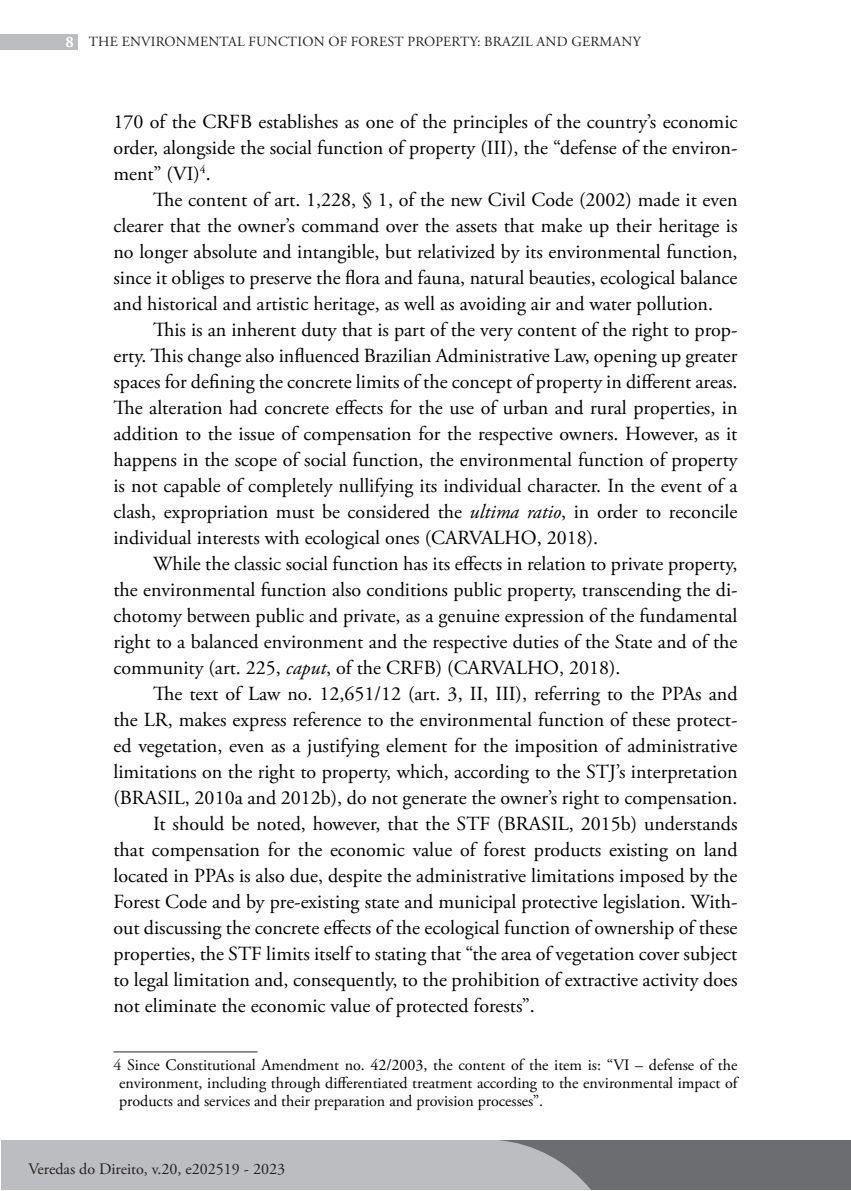
<style>
.page{position:relative;width:851px;height:1191px;background:#fff}
.page>*{position:absolute;margin:0;border:0;box-sizing:border-box;transform-origin:0 0}
.t1{font:20px/26px "Adobe Garamond Pro";color:#000001;text-align:justify}
.t2{font:16px/18px "Adobe Garamond Pro";color:#000001;text-align:justify}
.t3{font:16px "Adobe Garamond Pro";color:#231f20}
.t4{font:14px "Adobe Garamond Pro";letter-spacing:.015em;color:#231f20}
.s1{font-weight:700;font-size:16px;color:#fff}
.s2{font-style:italic}
.s3{color:#231f20}
</style>
<div class="page">
<div style="left:1px;top:1140px;width:849px;height:50px;background:#6c6d70"></div>
<div style="left:0;top:34px;width:77px;height:16px;background:#bcbdc0"></div>
<div style="left:1px;top:1140px;width:590px;height:50px;background:#bcbdc0"></div>
<hr style="left:113px;top:1051px;width:144px;height:1px;background:#231f20">
<p class="t4" style="left:65px;top:34px;width:576px"><span class="s1">8</span> THE ENVIRONMENTAL FUNCTION OF FOREST PROPERTY: BRAZIL AND GERMANY</p>
<p class="t1" style="left:113px;top:109px;width:625px">170 of the CRFB establishes as one of the principles of the country’s economic order, alongside the social function of property (III), the “defense of the environ&shy;ment” (VI)<sup>4</sup>.</p>
<p class="t1" style="left:113px;top:187px;width:625px;text-indent:40px">The content of art. 1,228, § 1, of the new Civil Code (2002) made it even clearer that the owner’s command over the assets that make up their heritage is no longer absolute and intangible, but relativized by its environmental function, since it obliges to preserve the flora and fauna, natural beauties, ecological balance and historical and artistic heritage, as well as avoiding air and water pollution.</p>
<p class="t1" style="left:113px;top:317px;width:625px;text-indent:40px">This is an inherent duty that is part of the very content of the right to prop&shy;erty. This change also influenced Brazilian Administrative Law, opening up greater spaces for defining the concrete limits of the concept of property in different areas.<br>The alteration had concrete effects for the use of urban and rural properties, in addition to the issue of compensation for the respective owners. However, as it happens in the scope of social function, the environmental function of property is not capable of completely nullifying its individual character. In the event of a clash, expropriation must be considered the <span class="s2">ultima ratio</span>, in order to reconcile individual interests with ecological ones (CARVALHO, 2018).</p>
<p class="t1" style="left:113px;top:551px;width:625px;text-indent:40px">While the classic social function has its effects in relation to private property, the environmental function also conditions public property, transcending the di&shy;chotomy between public and private, as a genuine expression of the fundamental right to a balanced environment and the respective duties of the State and of the community (art. 225, <span class="s2">caput</span>, of the CRFB) (CARVALHO, 2018).</p>
<p class="t1" style="left:153px;top:681px;width:585px">The text of Law no. 12,651/12 (art. 3, II, III), referring to the PPAs and</p>
<p class="t1" style="left:113px;top:707px;width:625px">the LR, makes express reference to the environmental function of these protect-</p>
<p class="t1" style="left:113px;top:733px;width:625px">ed vegetation, even as a justifying element for the imposition of administrative</p>
<p class="t1" style="left:113px;top:759px;width:625px">limitations on the right to property, which, according to the STJ’s interpretation</p>
<p class="t1" style="left:113px;top:785px;width:625px">(BRASIL, 2010a and 2012b), do not generate the owner’s right to compensation.</p>
<p class="t1" style="left:153px;top:811px;width:586px">It should be noted, however, that the STF (BRASIL, 2015b) understands</p>
<p class="t1" style="left:113px;top:837px;width:625px">that compensation for the economic value of forest products existing on land</p>
<p class="t1" style="left:113px;top:863px;width:625px">located in PPAs is also due, despite the administrative limitations imposed by the</p>
<p class="t1" style="left:113px;top:889px;width:625px">Forest Code and by pre-existing state and municipal protective legislation. With-</p>
<p class="t1" style="left:113px;top:915px;width:625px">out discussing the concrete effects of the ecological function of ownership of these</p>
<p class="t1" style="left:113px;top:941px;width:625px">properties, the STF limits itself to stating that “the area of vegetation cover subject</p>
<p class="t1" style="left:113px;top:967px;width:625px">to legal limitation and, consequently, to the prohibition of extractive activity does</p>
<p class="t1" style="left:113px;top:993px;width:423px">not eliminate the economic value of protected forests”.</p>
<p class="t2" style="left:119px;top:1056px;width:619px;text-indent:-6px"><span class="s3">4</span> Since Constitutional Amendment no. 42/2003, the content of the item is: “VI – defense of the environment, including through differentiated treatment according to the environmental impact of products and services and their preparation and provision processes”.</p>
<p class="t3" style="left:28px;top:1159px;width:258px">Veredas do Direito, v.20, e202519 - 2023</p>
</div>
